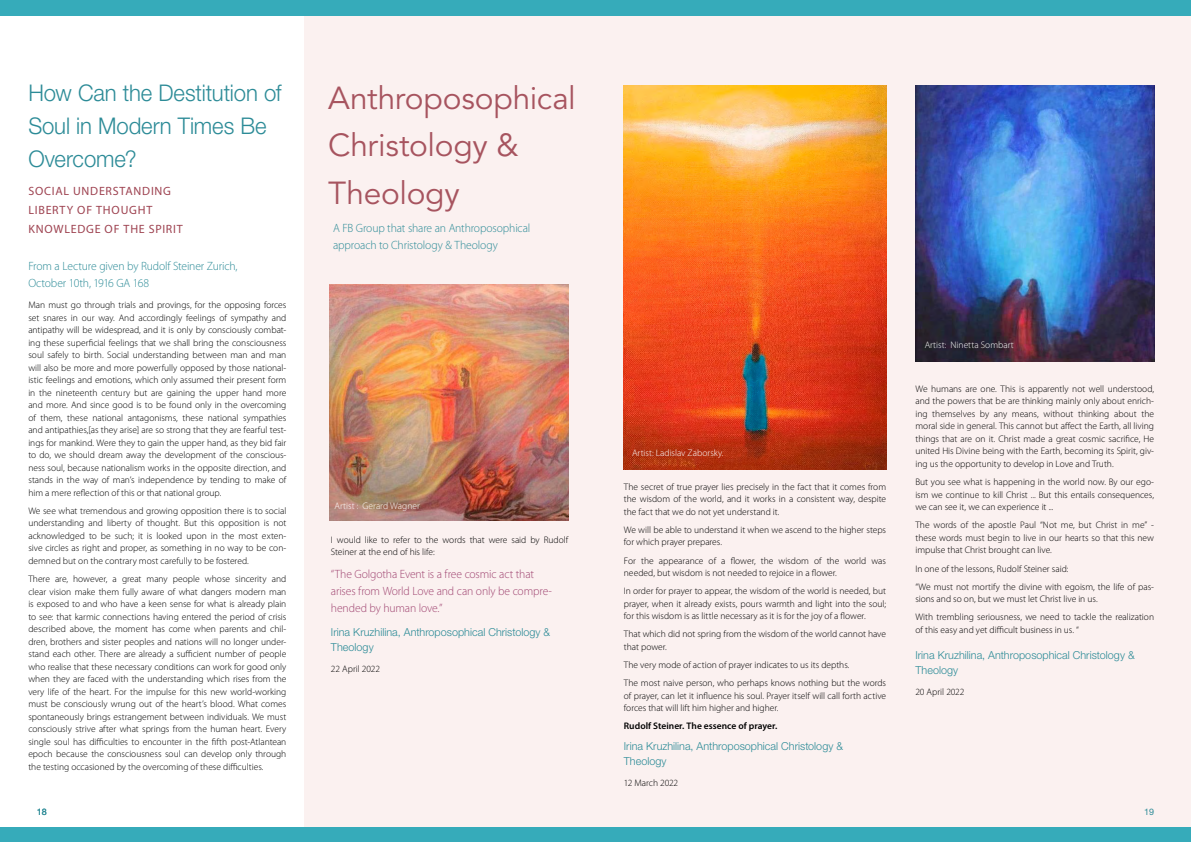
<style>
.page{position:relative;width:1191px;height:842px;background:#fff}
.page>*{position:absolute;margin:0;border:0;box-sizing:border-box;transform-origin:0 0}
.t1{font:31.7px/47.3px "Avenir LT Std";letter-spacing:-.005em;color:#a7545f}
.t2{font:300 23px/33px "Helvetica Neue LT Std";letter-spacing:-.005em;color:#2c8b97;scale:.96 1}
.t3{font:300 12px/17px "Myriad Pro";letter-spacing:-.015em;color:#2c8b97}
.t4{font:300 12px/17px "Myriad Pro";letter-spacing:-.015em;color:#a04571}
.t5{font:12px/19px "Myriad Pro";letter-spacing:.065em;color:#9e4351}
.t6{font:300 11px/15px "Helvetica Neue LT Std";color:#2c8b97}
.t7{font:300 9.5px/12.5px "Myriad Pro";color:#000;text-align:justify}
.t8{font:300 9.5px "Myriad Pro";color:#fff}
.t9{font:600 9.5px "Myriad Pro";letter-spacing:.005em;color:#000}
.t10{font:9px "Helvetica Neue LT Std";color:#2c8b97}
</style>
<div class="page">
<div style="left:305px;top:14px;width:886px;height:814px;background:#fbf1f0"></div>
<img style="left:329px;top:285px;width:239px;height:235px">
<div style="left:0;top:0;width:1191px;height:16px;background:#36abba"></div>
<div style="left:0;top:828px;width:1191px;height:14px;background:#36abba"></div>
<img style="left:915px;top:85px;width:239px;height:276px">
<img style="left:624px;top:85px;width:262px;height:384px">
<h2 class="t2" style="left:28px;top:76px;width:265px">How Can the Destitution of<br>Soul in Modern Times Be<br>Overcome?</h2>
<p class="t5" style="left:28px;top:181px;width:156px">SOCIAL UNDERSTANDING<br>LIBERTY OF THOUGHT<br>KNOWLEDGE OF THE SPIRIT</p>
<p class="t3" style="left:28px;top:257px;width:211px">From a Lecture given by Rudolf Steiner Zurich,<br>October 10th, 1916 GA 168</p>
<p class="t7" style="left:28px;top:299px;width:259px">Man must go through trials and provings, for the opposing forces set snares in our way. And accordingly feelings of sympathy and antipathy will be widespread, and it is only by consciously combat&shy;ing these superficial feelings that we shall bring the consciousness soul safely to birth. Social understanding between man and man will also be more and more powerfully opposed by those national&shy;istic feelings and emotions, which only assumed their present form in the nineteenth century but are gaining the upper hand more and more. And since good is to be found only in the overcoming of them, these national antagonisms, these national sympathies and antipathies,[as they arise] are so strong that they are fearful test&shy;ings for mankind. Were they to gain the upper hand, as they bid fair to do, we should dream away the development of the conscious&shy;ness soul, because nationalism works in the opposite direction, and stands in the way of man’s independence by tending to make of him a mere reflection of this or that national group.</p>
<p class="t7" style="left:28px;top:504px;width:259px">We see what tremendous and growing opposition there is to social understanding and liberty of thought. But this opposition is not acknowledged to be such; it is looked upon in the most exten&shy;sive circles as right and proper, as something in no way to be con&shy;demned but on the contrary most carefully to be fostered.</p>
<p class="t7" style="left:28px;top:573px;width:259px">There are, however, a great many people whose sincerity and clear vision make them fully aware of what dangers modern man is exposed to and who have a keen sense for what is already plain to see: that karmic connections having entered the period of crisis described above, the moment has come when parents and chil&shy;dren, brothers and sister peoples and nations will no longer under&shy;stand each other. There are already a sufficient number of people who realise that these necessary conditions can work for good only when they are faced with the understanding which rises from the very life of the heart. For the impulse for this new world-working must be consciously wrung out of the heart’s blood. What comes spontaneously brings estrangement between individuals. We must consciously strive after what springs from the human heart. Every single soul has difficulties to encounter in the fifth post-Atlantean epoch because the consciousness soul can develop only through the testing occasioned by the overcoming of these difficulties.</p>
<h1 class="t1" style="left:328px;top:75px;width:249px">Anthroposophical<br>Christology &amp;<br>Theology</h1>
<p class="t3" style="left:333px;top:220px;width:199px">A FB Group that share an Anthroposophical approach to Christology &amp; Theology</p>
<p class="t8" style="left:334px;top:500px;width:87px">Artist : Gerard Wagner</p>
<p class="t7" style="left:331px;top:533px;width:239px">I would like to refer to the words that were said by Rudolf<br>Steiner at the end of his life:</p>
<p class="t4" style="left:331px;top:565px;width:222px">“The Golgotha Event is a free cosmic act that arises from World Love and can only be compre&shy;hended by human love.”</p>
<p class="t6" style="left:331px;top:624px;width:221px">Irina Kruzhilina, Anthroposophical Christology &amp;<br>Theology</p>
<p class="t7" style="left:331px;top:662px;width:51px">22 April 2022</p>
<p class="t8" style="left:632px;top:448px;width:93px">Artist: Ladislav Zaborsky.</p>
<p class="t7" style="left:624px;top:480px;width:264px">The secret of true prayer lies precisely in the fact that it comes from the wisdom of the world, and it works in a consistent way, despite the fact that we do not yet understand it.</p>
<p class="t7" style="left:624px;top:523px;width:264px">We will be able to understand it when we ascend to the higher steps for which prayer prepares.</p>
<p class="t7" style="left:624px;top:554px;width:264px">For the appearance of a flower, the wisdom of the world was needed, but wisdom is not needed to rejoice in a flower.</p>
<p class="t7" style="left:624px;top:585px;width:264px">In order for prayer to appear, the wisdom of the world is needed, but prayer, when it already exists, pours warmth and light into the soul; for this wisdom is as little necessary as it is for the joy of a flower.</p>
<p class="t7" style="left:624px;top:628px;width:264px">That which did not spring from the wisdom of the world cannot have that power.</p>
<p class="t7" style="left:624px;top:656px;width:264px;line-height:18.2px">The very mode of action of prayer indicates to us its depths.<br>The most naive person, who perhaps knows nothing but the words</p>
<p class="t7" style="left:624px;top:689px;width:264px">of prayer, can let it influence his soul. Prayer itself will call forth active forces that will lift him higher and higher.</p>
<p class="t9" style="left:624px;top:720px;width:155px">Rudolf Steiner. The essence of prayer.</p>
<p class="t6" style="left:624px;top:738px;width:221px">Irina Kruzhilina, Anthroposophical Christology &amp;<br>Theology</p>
<p class="t7" style="left:624px;top:776px;width:56px">12 March 2022</p>
<p class="t8" style="left:924px;top:339px;width:91px">Artist: Ninetta Sombart</p>
<p class="t7" style="left:915px;top:382px;width:240px">We humans are one. This is apparently not well understood, and the powers that be are thinking mainly only about enrich&shy;ing themselves by any means, without thinking about the moral side in general. This cannot but affect the Earth, all living things that are on it. Christ made a great cosmic sacrifice, He united His Divine being with the Earth, becoming its Spirit, giv&shy;ing us the opportunity to develop in Love and Truth.</p>
<p class="t7" style="left:915px;top:476px;width:240px">But you see what is happening in the world now. By our ego&shy;ism we continue to kill Christ ... But this entails consequences, we can see it, we can experience it ...</p>
<p class="t7" style="left:915px;top:519px;width:240px">The words of the apostle Paul “Not me, but Christ in me” - these words must begin to live in our hearts so that this new impulse that Christ brought can live.</p>
<p class="t7" style="left:915px;top:559px;width:240px;line-height:18.2px">In one of the lessons, Rudolf Steiner said:<br>“We must not mortify the divine with egoism, the life of pas-</p>
<p class="t7" style="left:915px;top:590px;width:240px;line-height:18.2px">sions and so on, but we must let Christ live in us.<br>With trembling seriousness, we need to tackle the realization</p>
<p class="t7" style="left:915px;top:623px;width:165px">of this easy and yet difficult business in us. “</p>
<p class="t6" style="left:915px;top:647px;width:221px">Irina Kruzhilina, Anthroposophical Christology &amp;<br>Theology</p>
<p class="t7" style="left:915px;top:686px;width:50px">20 April 2022</p>
<p class="t10" style="left:37px;top:806px;width:12px">18</p>
<p class="t10" style="left:1144px;top:807px;width:12px">19</p>
</div>
